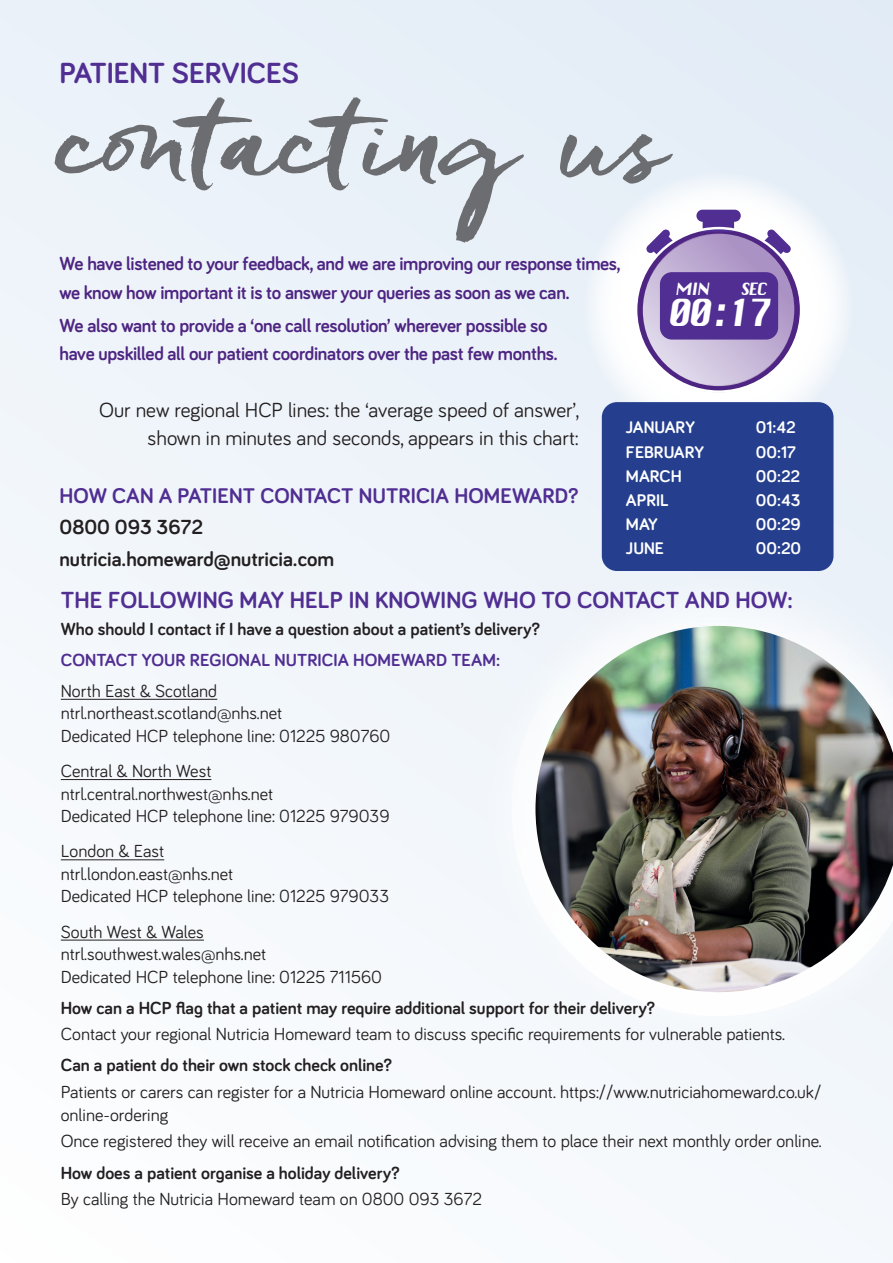
<style>
.page{position:relative;width:893px;height:1263px;background:#f1f6fa}
.page>*{position:absolute;margin:0;border:0;box-sizing:border-box;transform-origin:0 0}
.t1{font:123px "Freeland";letter-spacing:-.01em;color:#6c6d70}
.t2{font:36.45px "Silom";color:#fff}
.t3{font:700 30px "Bariol";color:#502e92}
.t4{font:700 24px "Bariol";letter-spacing:.005em;color:#502e92}
.t5{font:700 21.9px "Bariol";letter-spacing:.005em;color:#502e92}
.t6{font:21px/28.5px "Bariol";color:#231f20;text-align:right}
.t7{font:700 21px "Bariol";color:#231f20}
.t8{font:700 19.5px/28.5px "Bariol";letter-spacing:-.015em;color:#4e2582}
.t9{font:18px/22.5px "Bariol";color:#231f20}
.t10{font:700 18px "Bariol";color:#231f20}
.t11{font:700 18px "Bariol";letter-spacing:.005em;color:#502e92}
.t12{font:700 17.4px "Bariol";color:#fff}
.t13{font:16.5px "Silom";color:#fff}
</style>
<div class="page">
<svg style="left:519px;top:781px;width:295px;height:235px"></svg>
<img style="left:535px;top:626px;width:358px;height:366px">
<div style="left:584px;top:172px;width:270px;height:270px;background:linear-gradient(to right,#f3f4f9,#f1f3f8);border-radius:50%"></div>
<svg style="left:640px;top:231px;width:157px;height:158px;background:#baa7cf"></svg>
<div style="left:637px;top:228px;width:164px;height:164px;border:6px solid #4e2582;border-radius:50%"></div>
<div style="left:660px;top:272px;width:118px;height:68px;background:#502e92;border-radius:12px"></div>
<div style="left:696px;top:210px;width:45px;height:12px;background:#502e92;border-radius:6px"></div>
<svg style="left:764px;top:229px;width:27px;height:27px"></svg>
<svg style="left:646px;top:229px;width:27px;height:27px"></svg>
<div style="left:602px;top:402px;width:231px;height:169px;background:#253f8e;border-radius:15px"></div>
<hr style="left:61px;top:699px;width:156px;height:1px;background:#231f20">
<hr style="left:61px;top:779px;width:150px;height:1px;background:#231f20">
<hr style="left:61px;top:859px;width:103px;height:1px;background:#231f20">
<hr style="left:61px;top:940px;width:143px;height:1px;background:#231f20">
<p class="t3" style="left:60px;top:53px;width:241px">PATIENT SERVICES</p>
<p class="t1" style="left:60px;top:59px;width:612px">contacting us</p>
<p class="t8" style="left:60px;top:249px;width:563px">We have listened to your feedback, and we are improving our response times, we know how important it is to answer your queries as soon as we can.</p>
<p class="t8" style="left:60px;top:310px;width:500px">We also want to provide a ‘one call resolution’ wherever possible so have upskilled all our patient coordinators over the past few months.</p>
<p class="t13" style="left:675px;top:279px;width:40px">MIN</p>
<p class="t13" style="left:740px;top:279px;width:33px">SEC</p>
<p class="t2" style="left:666px;top:292px;width:115px">00:17</p>
<p class="t6" style="left:99px;top:394px;width:482px">Our new regional HCP lines: the ‘average speed of answer’, shown in minutes and seconds, appears in this chart:</p>
<p class="t5" style="left:60px;top:480px;width:520px">HOW CAN A PATIENT CONTACT NUTRICIA HOMEWARD?</p>
<p class="t7" style="left:60px;top:512px;width:145px">0800 093 3672</p>
<p class="t7" style="left:60px;top:545px;width:276px">nutricia.homeward@nutricia.com</p>
<p class="t12" style="left:626px;top:416px;width:70px">JANUARY</p>
<p class="t12" style="left:626px;top:440px;width:80px">FEBRUARY</p>
<p class="t12" style="left:626px;top:464px;width:57px">MARCH</p>
<p class="t12" style="left:626px;top:488px;width:44px">APRIL</p>
<p class="t12" style="left:626px;top:512px;width:33px">MAY</p>
<p class="t12" style="left:626px;top:536px;width:40px">JUNE</p>
<p class="t12" style="left:756px;top:416px;width:41px">01:42</p>
<p class="t12" style="left:756px;top:440px;width:42px">00:17</p>
<p class="t12" style="left:756px;top:464px;width:46px">00:22</p>
<p class="t12" style="left:756px;top:488px;width:46px">00:43</p>
<p class="t12" style="left:756px;top:512px;width:46px">00:29</p>
<p class="t12" style="left:756px;top:536px;width:47px">00:20</p>
<p class="t4" style="left:61px;top:584px;width:734px">THE FOLLOWING MAY HELP IN KNOWING WHO TO CONTACT AND HOW:</p>
<p class="t10" style="left:61px;top:616px;width:480px">Who should I contact if I have a question about a patient’s delivery?</p>
<p class="t11" style="left:61px;top:647px;width:441px">CONTACT YOUR REGIONAL NUTRICIA HOMEWARD TEAM:</p>
<p class="t9" style="left:61px;top:679px;width:158px">North East &amp; Scotland</p>
<p class="t9" style="left:61px;top:701px;width:223px">ntrl.northeast.scotland@nhs.net</p>
<p class="t9" style="left:61px;top:724px;width:331px">Dedicated HCP telephone line: 01225 980760</p>
<p class="t9" style="left:61px;top:759px;width:152px">Central &amp; North West</p>
<p class="t9" style="left:61px;top:781px;width:214px">ntrl.central.northwest@nhs.net</p>
<p class="t9" style="left:61px;top:804px;width:330px">Dedicated HCP telephone line: 01225 979039</p>
<p class="t9" style="left:61px;top:839px;width:105px">London &amp; East</p>
<p class="t9" style="left:61px;top:862px;width:174px">ntrl.london.east@nhs.net</p>
<p class="t9" style="left:61px;top:884px;width:330px">Dedicated HCP telephone line: 01225 979033</p>
<p class="t9" style="left:61px;top:919px;width:145px">South West &amp; Wales</p>
<p class="t9" style="left:61px;top:942px;width:207px">ntrl.southwest.wales@nhs.net</p>
<p class="t9" style="left:61px;top:964px;width:323px">Dedicated HCP telephone line: 01225 711560</p>
<p class="t10" style="left:61px;top:995px;width:596px">How can a HCP flag that a patient may require additional support for their delivery?</p>
<p class="t9" style="left:61px;top:1022px;width:726px">Contact your regional Nutricia Homeward team to discuss specific requirements for vulnerable patients.</p>
<p class="t10" style="left:61px;top:1053px;width:333px">Can a patient do their own stock check online?</p>
<p class="t9" style="left:61px;top:1080px;width:762px">Patients or carers can register for a Nutricia Homeward online account. https://www.nutriciahomeward.co.uk/ online-ordering</p>
<p class="t9" style="left:61px;top:1129px;width:762px">Once registered they will receive an email notification advising them to place their next monthly order online.</p>
<p class="t10" style="left:61px;top:1160px;width:340px">How does a patient organise a holiday delivery?</p>
<p class="t9" style="left:61px;top:1187px;width:423px">By calling the Nutricia Homeward team on 0800 093 3672</p>
</div>
